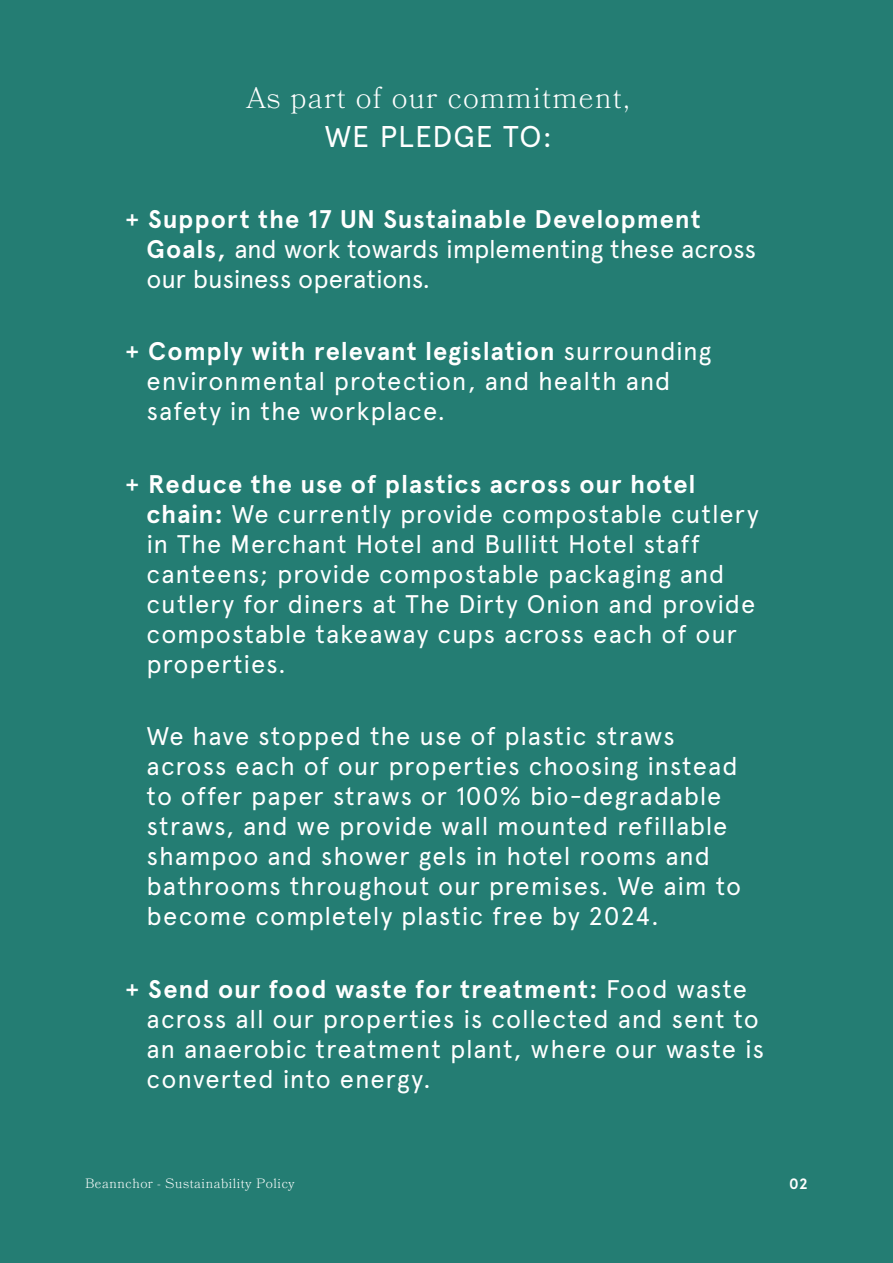
<style>
.page{position:relative;width:893px;height:1263px;background:#247d73}
.page>*{position:absolute;margin:0;border:0;box-sizing:border-box;transform-origin:0 0}
.t1{font:300 30px "Bookmania";letter-spacing:.04em;color:#fff}
.t2{font:30px "Apercu";letter-spacing:.03em;color:#fff}
.t3{font:25.5px/30px "Apercu";letter-spacing:.03em;color:#fff}
.t4{font:25.5px/30px "Apercu";letter-spacing:-.01em;color:#fff}
.t5{font:700 15px "Apercu";color:#fff}
.t6{font:300 13.5px "Bookmania";letter-spacing:.04em;color:#fff}
.s1{font-weight:500}
.s2{font-weight:700}
</style>
<div class="page">
<p class="t1" style="left:246px;top:80px;width:385px">As part of our commitment,</p>
<p class="t2" style="left:324px;top:118px;width:229px">WE PLEDGE TO:</p>
<p class="t4" style="left:147px;top:204px;width:611px;text-indent:-21px"><span class="s1">+</span> <span class="s2">Support the 17 UN Sustainable Development<br>Goals</span><span class="s1">,</span> and work towards implementing these across our business operations.</p>
<p class="t3" style="left:147px;top:336px;width:566px;text-indent:-21px"><span class="s1">+</span> <span class="s2">Comply with relevant legislation</span> surrounding environmental protection, and health and safety in the workplace.</p>
<p class="t3" style="left:147px;top:469px;width:614px;text-indent:-21px"><span class="s1">+</span> <span class="s2">Reduce the use of plastics across our hotel chain:</span> We currently provide compostable cutlery in The Merchant Hotel and Bullitt Hotel staff canteens; provide compostable packaging and cutlery for diners at The Dirty Onion and provide compostable takeaway cups across each of our properties.</p>
<p class="t3" style="left:147px;top:721px;width:596px">We have stopped the use of plastic straws across each of our properties choosing instead to offer paper straws or 100% bio-degradable straws, and we provide wall mounted refillable shampoo and shower gels in hotel rooms and bathrooms throughout our premises. We aim to become completely plastic free by 2024.</p>
<p class="t3" style="left:147px;top:973px;width:619px;text-indent:-21px"><span class="s1">+</span> <span class="s2">Send our food waste for treatment:</span> Food waste across all our properties is collected and sent to an anaerobic treatment plant, where our waste is converted into energy.</p>
<p class="t6" style="left:85px;top:1176px;width:211px">Beannchor - Sustainability Policy</p>
<p class="t5" style="left:789px;top:1174px;width:20px">02</p>
</div>
